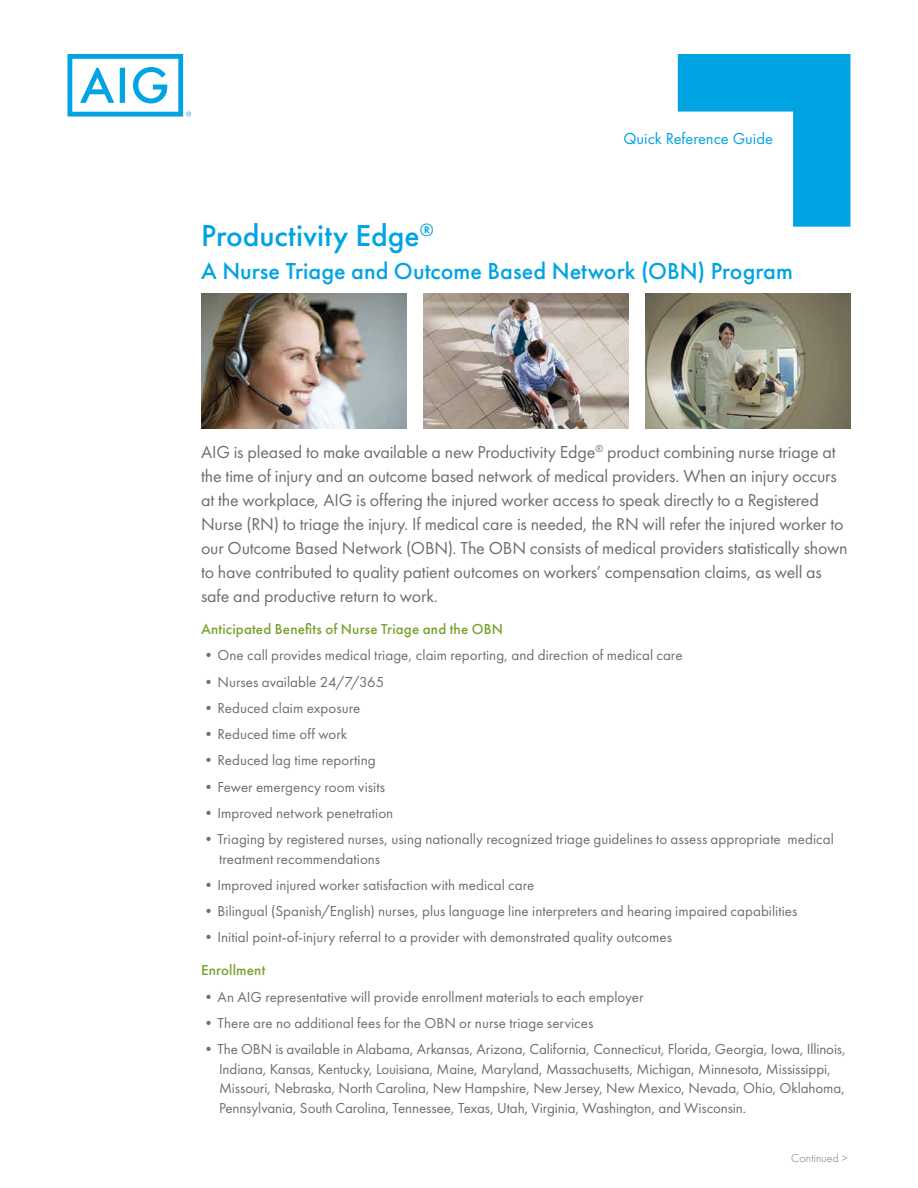
<style>
.page{position:relative;width:918px;height:1188px;background:#fff}
.page>*{position:absolute;margin:0;border:0;box-sizing:border-box;transform-origin:0 0}
.t1{font:500 31.5px "Futura PT";color:#00a4e3}
.t2{font:500 24px "Futura PT";color:#00a4e3}
.t3{font:18px/24px "Futura PT";letter-spacing:-.01em;color:#6d6e71}
.t4{font:16.5px "Futura PT";color:#00a4e3}
.t5{font:15px/19.5px "Futura PT";color:#6d6e71}
.t6{font:500 15px "Futura PT";letter-spacing:.01em;color:#78a22f}
.t7{font:300 12px "Futura PT";letter-spacing:.01em;color:#6d6e71}
</style>
<div class="page">
<svg style="left:678px;top:54px;width:172px;height:173px"></svg>
<img style="left:201px;top:294px;width:205px;height:135px">
<img style="left:645px;top:294px;width:205px;height:135px">
<img style="left:424px;top:294px;width:205px;height:135px">
<svg style="left:68px;top:54px;width:123px;height:63px"></svg>
<p class="t4" style="left:624px;top:129px;width:151px">Quick Reference Guide</p>
<h1 class="t1" style="left:201px;top:217px;width:234px">Productivity Edge<sup>®</sup></h1>
<h2 class="t2" style="left:201px;top:257px;width:593px">A Nurse Triage and Outcome Based Network (OBN) Program</h2>
<p class="t3" style="left:201px;top:440px;width:648px">AIG is pleased to make available a new Productivity Edge<sup>®</sup> product combining nurse triage at the time of injury and an outcome based network of medical providers. When an injury occurs at the workplace, AIG is offering the injured worker access to speak directly to a Registered Nurse (RN) to triage the injury. If medical care is needed, the RN will refer the injured worker to our Outcome Based Network (OBN). The OBN consists of medical providers statistically shown to have contributed to quality patient outcomes on workers’ compensation claims, as well as safe and productive return to work.</p>
<p class="t6" style="left:201px;top:620px;width:304px">Anticipated Benefits of Nurse Triage and the OBN</p>
<p class="t5" style="left:201px;top:646px;width:483px">•One call provides medical triage, claim reporting, and direction of medical care</p>
<p class="t5" style="left:201px;top:672px;width:185px">•Nurses available 24/7/365</p>
<p class="t5" style="left:201px;top:698px;width:161px">•Reduced claim exposure</p>
<p class="t5" style="left:201px;top:724px;width:148px">•Reduced time off work</p>
<p class="t5" style="left:201px;top:751px;width:176px">•Reduced lag time reporting</p>
<p class="t5" style="left:201px;top:777px;width:186px">•Fewer emergency room visits</p>
<p class="t5" style="left:201px;top:803px;width:194px">•Improved network penetration</p>
<p class="t5" style="left:219px;top:829px;width:616px;text-indent:-18px">•Triaging by registered nurses, using nationally recognized triage guidelines to assess appropriate medical treatment recommendations</p>
<p class="t5" style="left:201px;top:875px;width:335px">•Improved injured worker satisfaction with medical care</p>
<p class="t5" style="left:201px;top:901px;width:598px">•Bilingual (Spanish/English) nurses, plus language line interpreters and hearing impaired capabilities</p>
<p class="t5" style="left:201px;top:928px;width:473px">•Initial point-of-injury referral to a provider with demonstrated quality outcomes</p>
<p class="t6" style="left:201px;top:961px;width:66px">Enrollment</p>
<p class="t5" style="left:201px;top:987px;width:444px">•An AIG representative will provide enrollment materials to each employer</p>
<p class="t5" style="left:201px;top:1013px;width:394px">•There are no additional fees for the OBN or nurse triage services</p>
<p class="t5" style="left:219px;top:1039px;width:629px;text-indent:-18px">•The OBN is available in Alabama, Arkansas, Arizona, California, Connecticut, Florida, Georgia, Iowa, Illinois, Indiana, Kansas, Kentucky, Louisiana, Maine, Maryland, Massachusetts, Michigan, Minnesota, Mississippi, Missouri, Nebraska, North Carolina, New Hampshire, New Jersey, New Mexico, Nevada, Ohio, Oklahoma, Pennsylvania, South Carolina, Tennessee, Texas, Utah, Virginia, Washington, and Wisconsin.</p>
<p class="t7" style="left:791px;top:1151px;width:58px">Continued &gt;</p>
</div>
